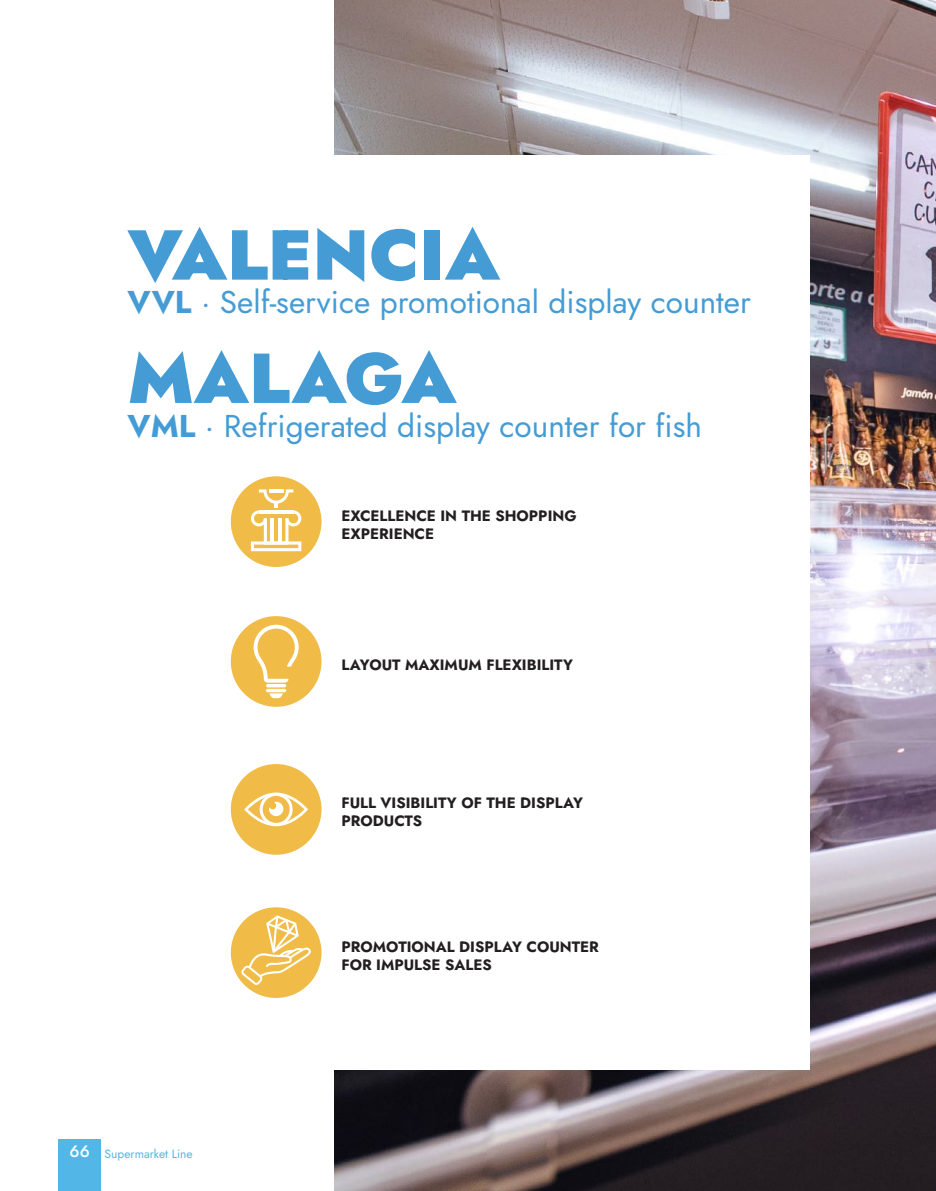
<style>
.page{position:relative;width:936px;height:1191px;background:#fff}
.page>*{position:absolute;margin:0;border:0;box-sizing:border-box;transform-origin:0 0}
.t1{font:900 70.5px/123.3px "Jost";color:#459cd5}
.t2{font:31.5px "Jost";color:#459cd5}
.t3{font:700 15px/18px "Jost";color:#231f20}
.t4{font:12px "Jost";color:#52b6e7}
.s1{font-weight:700}
.s2{font-weight:500;font-size:16.5px;color:#fff}
</style>
<div class="page">
<img style="left:334px;top:0;width:601px;height:1191px">
<div style="left:0;top:155px;width:809px;height:914px;background:#fff"></div>
<div style="left:231px;top:476px;width:90px;height:91px;background:#f0bb46;border-radius:50%"></div>
<svg style="left:251px;top:489px;width:50px;height:62px"></svg>
<hr style="left:269px;top:489px;width:14px;height:3px;background:#fff">
<div style="left:231px;top:616px;width:90px;height:91px;background:#f0bb46;border-radius:50%"></div>
<svg style="left:253px;top:624px;width:46px;height:74px"></svg>
<div style="left:231px;top:764px;width:90px;height:90px;background:#f0bb46;border-radius:50%"></div>
<svg style="left:244px;top:792px;width:64px;height:34px"></svg>
<div style="left:231px;top:907px;width:90px;height:91px;background:#f0bb46;border-radius:50%"></div>
<svg style="left:241px;top:915px;width:70px;height:70px"></svg>
<div style="left:59px;top:1139px;width:42px;height:52px;background:#52b6e7"></div>
<h1 class="t1" style="left:128px;top:194px;width:374px">VALENCIA<br>MALAGA</h1>
<h2 class="t2" style="left:128px;top:281px;width:624px"><span class="s1">VVL</span> · Self-service promotional display counter</h2>
<h2 class="t2" style="left:128px;top:404px;width:575px"><span class="s1">VML</span> · Refrigerated display counter for fish</h2>
<p class="t3" style="left:341px;top:506px;width:237px">EXCELLENCE IN THE SHOPPING<br>EXPERIENCE</p>
<p class="t3" style="left:341px;top:655px;width:233px">LAYOUT MAXIMUM FLEXIBILITY</p>
<p class="t3" style="left:341px;top:794px;width:243px">FULL VISIBILITY OF THE DISPLAY<br>PRODUCTS</p>
<p class="t4" style="left:70px;top:1145px;width:125px"><span class="s2">66</span> Supermarket Line</p>
<p class="t3" style="left:341px;top:937px;width:259px">PROMOTIONAL DISPLAY COUNTER<br>FOR IMPULSE SALES</p>
</div>
